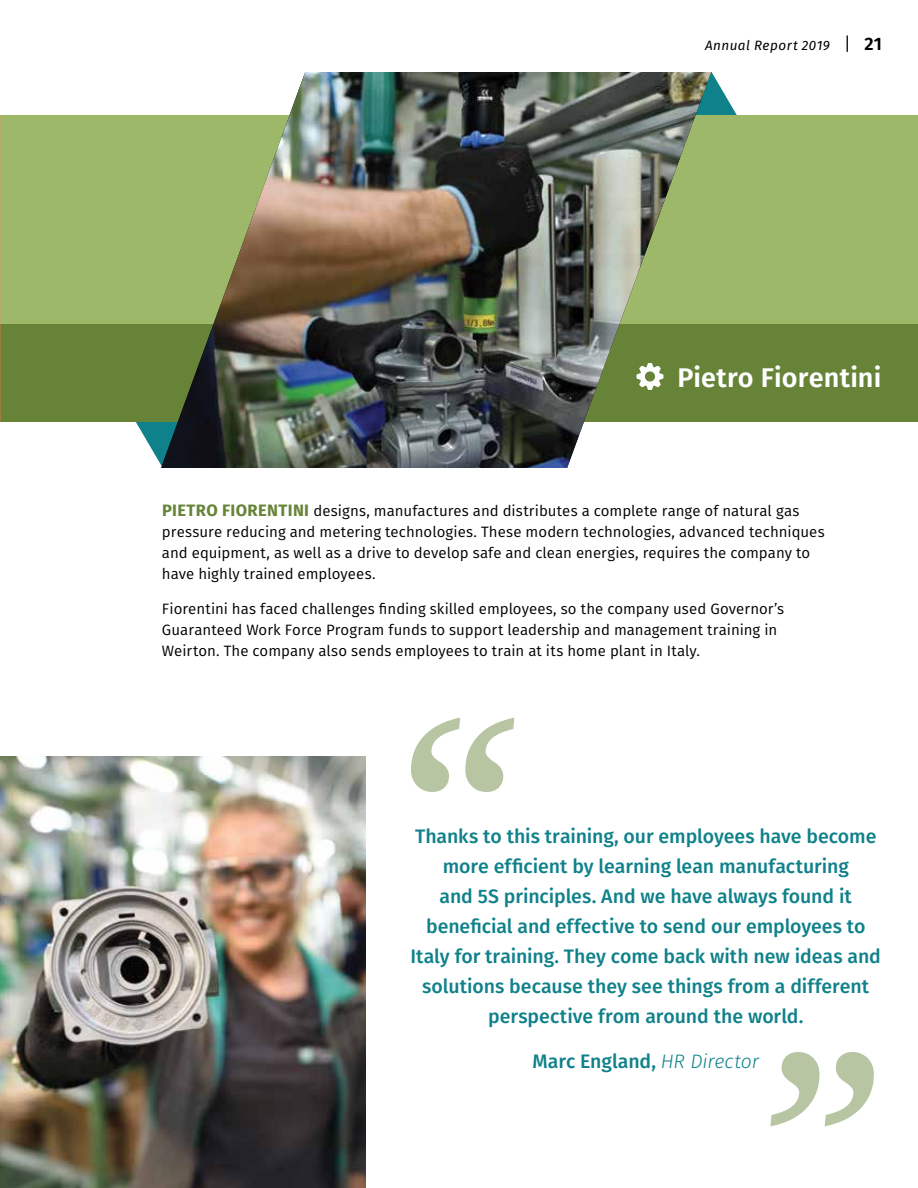
<style>
.page{position:relative;width:918px;height:1188px;background:#fff}
.page>*{position:absolute;margin:0;border:0;box-sizing:border-box;transform-origin:0 0}
.t1{font:600 27px "Fira Sans";letter-spacing:.005em;color:#fff}
.t2{font:500 19.5px/30px "Fira Sans";letter-spacing:-.005em;color:#0f818a;text-align:center}
.t3{font:15px/21px "Fira Sans";color:#000}
.t4{font:italic 13.5px "Fira Sans";letter-spacing:.03em;color:#000}
.s1{font-style:normal;font-size:18px}
.s2{font-weight:600;font-style:normal;font-size:18px}
.s3{font-weight:700;font-size:16.5px;color:#678338}
.s4{font-weight:300;font-style:italic}
</style>
<div class="page">
<svg style="left:136px;top:422px;width:25px;height:43px"></svg>
<svg style="left:711px;top:72px;width:26px;height:43px"></svg>
<div style="left:0;top:115px;width:918px;height:307px;background:#9db869"></div>
<div style="left:0;top:324px;width:918px;height:98px;background:#678338"></div>
<img style="left:162px;top:72px;width:549px;height:396px">
<img style="left:0;top:756px;width:366px;height:432px">
<svg style="left:411px;top:718px;width:103px;height:74px"></svg>
<svg style="left:770px;top:1052px;width:104px;height:74px"></svg>
<svg style="left:636px;top:363px;width:27px;height:27px"></svg>
<p class="t4" style="left:705px;top:36px;width:178px">Annual Report 2019 <span class="s1">|</span> <span class="s2">21</span></p>
<h1 class="t1" style="left:677px;top:359px;width:205px">Pietro Fiorentini</h1>
<p class="t3" style="left:162px;top:502px;width:664px"><span class="s3">PIETRO FIORENTINI</span> designs, manufactures and distributes a complete range of natural gas pressure reducing and metering technologies. These modern technologies, advanced techniques and equipment, as well as a drive to develop safe and clean energies, requires the company to have highly trained employees.</p>
<p class="t3" style="left:162px;top:599px;width:624px">Fiorentini has faced challenges finding skilled employees, so the company used Governor’s<br>Guaranteed Work Force Program funds to support leadership and management training in<br>Weirton. The company also sends employees to train at its home plant in Italy.</p>
<p class="t2" style="left:411px;top:822px;width:472px">Thanks to this training, our employees have become more efficient by learning lean manufacturing<br>and 5S principles. And we have always found it beneficial and effective to send our employees to Italy for training. They come back with new ideas and solutions because they see things from a different perspective from around the world.</p>
<h2 class="t2" style="left:533px;top:1048px;width:228px">Marc England, <span class="s4">HR Director</span></h2>
</div>
